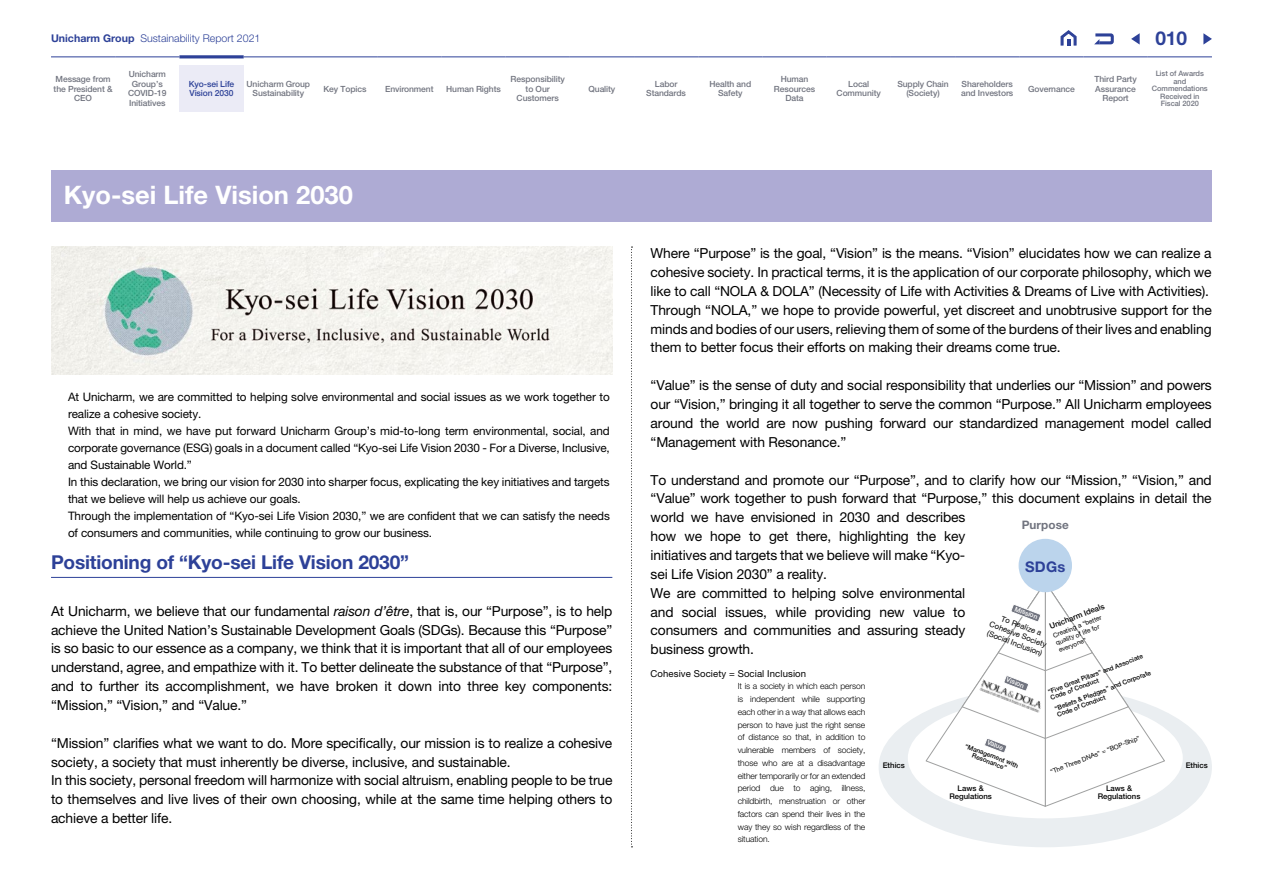
<style>
.page{position:relative;width:1263px;height:893px;background:#fff}
.page>*{position:absolute;margin:0;border:0;box-sizing:border-box;transform-origin:0 0}
.t1{font:700 25.5px "Helvetica Neue LT Std";color:#fff}
.t2{font:700 19.2px "Helvetica Neue LT Std";letter-spacing:-.01em;color:#2d4198}
.t3{font:700 14.7px "Helvetica Neue LT Std";color:#2d4198}
.t4{font:13.8px/18.9px "Helvetica Neue LT Std";letter-spacing:-.01em;color:#000}
.t5{font:11.7px/17px "Helvetica Neue LT Std";letter-spacing:-.01em;color:#000}
.t6{font:700 11.7px "Helvetica Neue LT Std";letter-spacing:.01em;color:#71747f}
.t7{font:300 10.65px "Helvetica Neue LT Std";color:#2d4198}
.t8{font:9.6px "Helvetica Neue LT Std";letter-spacing:.01em;color:#000}
.t9{font:300 8.55px/12.8px "Helvetica Neue LT Std";letter-spacing:-.01em;color:#000;text-align:justify}
.t10{font:500 8.55px/9.6px "Helvetica Neue LT Std";letter-spacing:-.01em;color:#71747f;text-align:center}
.t11{font:500 8.55px/9.6px "Helvetica Neue LT Std";letter-spacing:-.01em;color:#2d4198}
.t12{font:500 7.8px/7.8px "Helvetica Neue LT Std";color:#000;text-align:center}
.t13{font:7.8px/9.3px "Helvetica Neue LT Std";color:#000;text-align:center}
.t14{font:500 7.5px/7.5px "Helvetica Neue LT Std";letter-spacing:-.01em;color:#71747f;text-align:center}
.t15{font:500 6.75px "Helvetica Neue LT Std";color:#fff}
.t16{font:500 6.45px/6.4px "Helvetica Neue LT Std";color:#000}
.t17{font:6.45px/7.8px "Helvetica Neue LT Std";color:#000}
.s1{font-weight:700}
.s2{font-family:"Helvetica Neue LT Pro";font-style:italic}
</style>
<div class="page">
<svg style="left:631px;top:247px;width:1px;height:600px"></svg>
<div style="left:51px;top:170px;width:1161px;height:51px;background:#aeabd4"></div>
<img style="left:51px;top:247px;width:561px;height:127px">
<hr style="left:51px;top:577px;width:561px;height:1px;background:#2d4198">
<div style="left:879px;top:687px;width:333px;height:160px;background:#eaeef1;border-radius:50%"></div>
<div style="left:908px;top:698px;width:275px;height:120px;background:#fff;border-radius:50%"></div>
<div style="left:1018px;top:539px;width:54px;height:53px;background:#bbd4ec;border-radius:50%"></div>
<svg style="left:925px;top:580px;width:240px;height:227px"></svg>
<img style="left:979px;top:680px;width:64px;height:33px">
<svg style="left:1203px;top:33px;width:9px;height:12px"></svg>
<svg style="left:1131px;top:33px;width:9px;height:12px"></svg>
<svg style="left:1094px;top:33px;width:20px;height:12px"></svg>
<svg style="left:1061px;top:30px;width:15px;height:15px"></svg>
<div style="left:179px;top:65px;width:65px;height:47px;background:#ebebf6"></div>
<hr style="left:51px;top:57px;width:64px;height:1px;background:#2d4198">
<hr style="left:115px;top:57px;width:64px;height:1px;background:#2d4198">
<hr style="left:244px;top:57px;width:69px;height:1px;background:#2d4198">
<hr style="left:313px;top:57px;width:64px;height:1px;background:#2d4198">
<hr style="left:377px;top:57px;width:64px;height:1px;background:#2d4198">
<hr style="left:441px;top:57px;width:65px;height:1px;background:#2d4198">
<hr style="left:634px;top:57px;width:64px;height:1px;background:#2d4198">
<hr style="left:762px;top:57px;width:65px;height:1px;background:#2d4198">
<hr style="left:827px;top:57px;width:64px;height:1px;background:#2d4198">
<hr style="left:891px;top:57px;width:64px;height:1px;background:#2d4198">
<hr style="left:955px;top:57px;width:64px;height:1px;background:#2d4198">
<hr style="left:1019px;top:57px;width:64px;height:1px;background:#2d4198">
<hr style="left:1083px;top:57px;width:65px;height:1px;background:#2d4198">
<hr style="left:1148px;top:57px;width:64px;height:1px;background:#2d4198">
<hr style="left:698px;top:57px;width:64px;height:1px;background:#2d4198">
<hr style="left:179px;top:55px;width:65px;height:3px;background:#2d4198">
<hr style="left:506px;top:57px;width:64px;height:1px;background:#2d4198">
<hr style="left:570px;top:57px;width:64px;height:1px;background:#2d4198">
<p class="t7" style="left:51px;top:32px;width:211px"><span class="s1">Unicharm Group</span> Sustainability Report 2021</p>
<h2 class="t2" style="left:1155px;top:26px;width:33px">010</h2>
<p class="t10" style="left:54px;top:74px;width:60px">Message from the President &amp;<br>CEO</p>
<p class="t10" style="left:128px;top:69px;width:40px">Unicharm<br>Group’s<br>COVID-19<br>Initiatives</p>
<p class="t11" style="left:189px;top:79px;width:47px">Kyo-sei Life<br>Vision 2030</p>
<p class="t10" style="left:246px;top:79px;width:65px">Unicharm Group<br>Sustainability</p>
<p class="t10" style="left:324px;top:84px;width:45px">Key Topics</p>
<p class="t10" style="left:385px;top:84px;width:50px">Environment</p>
<p class="t10" style="left:446px;top:84px;width:56px">Human Rights</p>
<p class="t10" style="left:511px;top:74px;width:56px">Responsibility to Our<br>Customers</p>
<p class="t10" style="left:588px;top:84px;width:28px">Quality</p>
<p class="t10" style="left:646px;top:79px;width:41px">Labor<br>Standards</p>
<p class="t10" style="left:709px;top:79px;width:43px">Health and<br>Safety</p>
<p class="t10" style="left:774px;top:74px;width:43px">Human<br>Resources<br>Data</p>
<p class="t10" style="left:837px;top:79px;width:46px">Local<br>Community</p>
<p class="t10" style="left:897px;top:79px;width:53px">Supply Chain (Society)</p>
<p class="t10" style="left:961px;top:79px;width:54px;text-align:left">Shareholders and Investors</p>
<p class="t10" style="left:1028px;top:84px;width:48px">Governance</p>
<p class="t10" style="left:1094px;top:74px;width:44px">Third Party<br>Assurance<br>Report</p>
<p class="t14" style="left:1152px;top:70px;width:57px">List of Awards and<br>Commendations<br>Received in<br>Fiscal 2020</p>
<h1 class="t1" style="left:64px;top:179px;width:291px">Kyo-sei Life Vision 2030</h1>
<p class="t5" style="left:68px;top:388px;width:543px">At Unicharm, we are committed to helping solve environmental and social issues as we work together to realize a cohesive society.<br>With that in mind, we have put forward Unicharm Group’s mid-to-long term environmental, social, and corporate governance (ESG) goals in a document called “Kyo-sei Life Vision 2030 - For a Diverse, Inclusive, and Sustainable World.”<br>In this declaration, we bring our vision for 2030 into sharper focus, explicating the key initiatives and targets that we believe will help us achieve our goals.<br>Through the implementation of “Kyo-sei Life Vision 2030,” we are confident that we can satisfy the needs of consumers and communities, while continuing to grow our business.</p>
<h2 class="t2" style="left:51px;top:550px;width:359px">Positioning of “Kyo-sei Life Vision 2030”</h2>
<p class="t4" style="left:51px;top:601px;width:563px;text-align:justify">At Unicharm, we believe that our fundamental <span class="s2">raison d’être</span>, that is, our “Purpose”, is to help achieve the United Nation’s Sustainable Development Goals (SDGs). Because this “Purpose” is so basic to our essence as a company, we think that it is important that all of our employees understand, agree, and empathize with it. To better delineate the substance of that “Purpose”, and to further its accomplishment, we have broken it down into three key components: “Mission,” “Vision,” and “Value.”</p>
<p class="t4" style="left:51px;top:733px;width:563px">“Mission” clarifies what we want to do. More specifically, our mission is to realize a cohesive society, a society that must inherently be diverse, inclusive, and sustainable.<br>In this society, personal freedom will harmonize with social altruism, enabling people to be true to themselves and live lives of their own choosing, while at the same time helping others to achieve a better life.</p>
<p class="t4" style="left:651px;top:244px;width:563px">Where “Purpose” is the goal, “Vision” is the means. “Vision” elucidates how we can realize a cohesive society. In practical terms, it is the application of our corporate philosophy, which we like to call “NOLA &amp; DOLA” (Necessity of Life with Activities &amp; Dreams of Live with Activities).<br>Through “NOLA,” we hope to provide powerful, yet discreet and unobtrusive support for the minds and bodies of our users, relieving them of some of the burdens of their lives and enabling them to better focus their efforts on making their dreams come true.</p>
<p class="t4" style="left:651px;top:376px;width:563px;text-align:justify">“Value” is the sense of duty and social responsibility that underlies our “Mission” and powers our “Vision,” bringing it all together to serve the common “Purpose.” All Unicharm employees around the world are now pushing forward our standardized management model called “Management with Resonance.”</p>
<p class="t4" style="left:651px;top:470px;width:563px">To understand and promote our “Purpose”, and to clarify how our “Mission,” “Vision,” and “Value” work together to push forward that “Purpose,” this document explains in detail the world we have envisioned in 2030 and describes<br>how we hope to get there, highlighting the key<br>initiatives and targets that we believe will make “Kyo-<br>sei Life Vision 2030” a reality.<br>We are committed to helping solve environmental<br>and social issues, while providing new value to<br>consumers and communities and assuring steady<br>business growth.</p>
<p class="t8" style="left:651px;top:667px;width:157px">Cohesive Society = Social Inclusion</p>
<p class="t9" style="left:738px;top:680px;width:129px">It is a society in which each person is independent while supporting each other in a way that allows each person to have just the right sense of distance so that, in addition to vulnerable members of society, those who are at a disadvantage either temporarily or for an extended period due to aging, illness, childbirth, menstruation or other factors can spend their lives in the way they so wish regardless of the situation.</p>
<p class="t6" style="left:1022px;top:518px;width:49px">Purpose</p>
<p class="t3" style="left:1025px;top:557px;width:42px">SDGs</p>
<p class="t12" style="left:1048px;top:623px;width:60px;rotate:-21deg">Unicharm Ideals</p>
<p class="t15" style="left:1016px;top:605px;width:25px;rotate:21deg">Mission</p>
<p class="t13" style="left:995px;top:610px;width:62px;rotate:21deg">To Realize a<br>Cohesive Society (Social Inclusion)</p>
<p class="t17" style="left:1052px;top:632px;width:53px;rotate:-21deg">Creating a “better quality of life for everyone”</p>
<p class="t16" style="left:1047px;top:689px;width:102px;rotate:-21deg">“Five Great Pillars” and Associate<br>Code of Conduct</p>
<p class="t16" style="left:1054px;top:706px;width:104px;rotate:-21deg">“Beliefs &amp; Pledges” and Corporate<br>Code of Conduct</p>
<p class="t15" style="left:1008px;top:675px;width:20px;rotate:21deg">Vision</p>
<p class="t17" style="left:1049px;top:768px;width:97px;rotate:-21deg">“The Three DNAs” = “BOP-Ship”</p>
<p class="t15" style="left:989px;top:738px;width:18px;rotate:21deg">Value</p>
<p class="t16" style="left:967px;top:742px;width:58px;text-align:center;rotate:21deg">“Management with<br>Resonance”</p>
<p class="t12" style="left:883px;top:761px;width:24px">Ethics</p>
<p class="t12" style="left:1186px;top:761px;width:24px">Ethics</p>
<p class="t12" style="left:1098px;top:784px;width:44px">Laws &amp;<br>Regulations</p>
<p class="t12" style="left:949px;top:784px;width:44px">Laws &amp;<br>Regulations</p>
</div>
